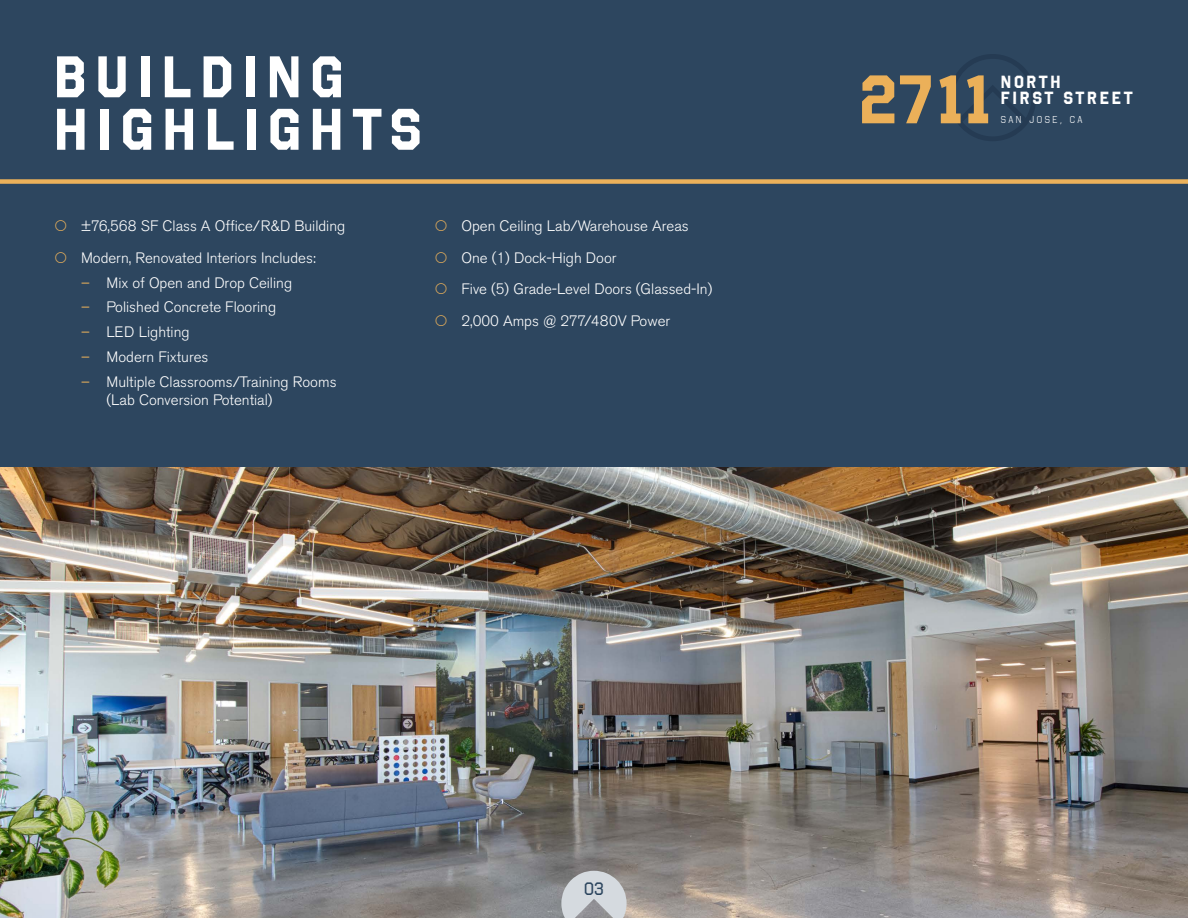
<style>
.page{position:relative;width:1188px;height:918px;background:#fff}
.page>*{position:absolute;margin:0;border:0;box-sizing:border-box;transform-origin:0 0}
.t1{font:700 68.4px "Octin College Rg";color:#ebb059}
.t2{font:700 58.5px/52.5px "Octin College Rg";letter-spacing:.15em;color:#fff}
.t3{font:18px "Octin College Rg";color:#2d465f}
.t4{font:700 17.55px/16.4px "Octin College Rg";letter-spacing:.15em;color:#fff}
.t5{font:300 15px/31.5px "Akzidenz Grotesk BE";color:#fff}
.t6{font:10.05px "Octin College Bk";letter-spacing:.25em;color:#fff}
.s1{color:#ebb15a}
</style>
<div class="page">
<div style="left:0;top:0;width:1188px;height:468px;background:#2d465f"></div>
<img style="left:0;top:468px;width:1188px;height:450px">
<div style="left:0;top:179px;width:1188px;height:5px;background:#ebb15a"></div>
<svg style="left:949px;top:54px;width:87px;height:87px;background:#2b435c"></svg>
<svg style="left:561px;top:871px;width:66px;height:47px;background:#c0c3c6"></svg>
<svg style="left:55px;top:220px;width:11px;height:11px"></svg>
<svg style="left:55px;top:252px;width:11px;height:11px"></svg>
<svg style="left:436px;top:220px;width:11px;height:11px"></svg>
<svg style="left:436px;top:252px;width:11px;height:11px"></svg>
<svg style="left:436px;top:283px;width:11px;height:11px"></svg>
<svg style="left:436px;top:315px;width:11px;height:11px"></svg>
<h2 class="t2" style="left:54px;top:51px;width:370px">BUILDING<br>HIGHLIGHTS</h2>
<p class="t5" style="left:81px;top:211px;width:266px">±76,568 SF Class A Office/R&amp;D Building<br>Modern, Renovated Interiors Includes:</p>
<p class="t5" style="left:81px;top:267px;width:213px"><span class="s1">–</span> Mix of Open and Drop Ceiling</p>
<p class="t5" style="left:81px;top:292px;width:197px"><span class="s1">–</span> Polished Concrete Flooring</p>
<p class="t5" style="left:81px;top:317px;width:110px"><span class="s1">–</span> LED Lighting</p>
<p class="t5" style="left:81px;top:341px;width:129px"><span class="s1">–</span> Modern Fixtures</p>
<p class="t5" style="left:107px;top:373px;width:232px;line-height:18px;text-indent:-26px"><span class="s1">–</span> Multiple Classrooms/Training Rooms (Lab Conversion Potential)</p>
<p class="t5" style="left:462px;top:211px;width:252px">Open Ceiling Lab/Warehouse Areas<br>One (1) Dock-High Door<br>Five (5) Grade-Level Doors (Glassed-In)<br>2,000 Amps @ 277/480V Power</p>
<h1 class="t1" style="left:859px;top:60px;width:134px">2711</h1>
<p class="t4" style="left:1001px;top:73px;width:133px">NORTH<br>FIRST STREET</p>
<p class="t6" style="left:1001px;top:114px;width:83px">SAN JOSE, CA</p>
<p class="t3" style="left:584px;top:878px;width:21px">03</p>
</div>
